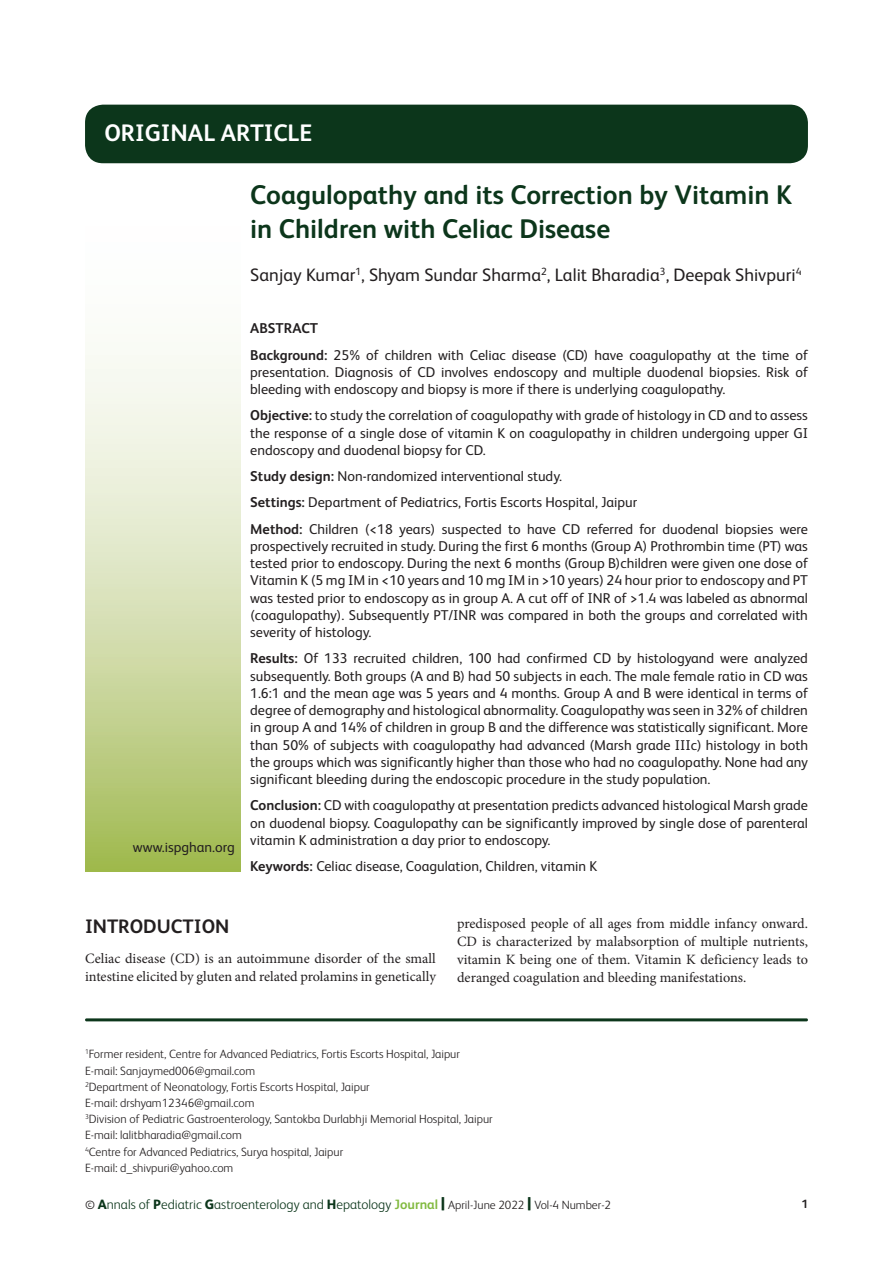
<style>
.page{position:relative;width:893px;height:1263px;background:#fff}
.page>*{position:absolute;margin:0;border:0;box-sizing:border-box;transform-origin:0 0}
.t1{font:700 27px/33.8px "FS Albert Pro";color:#0c361b}
.t2{font:700 23.85px "FS Albert Pro";color:#fff}
.t3{font:700 19.5px "FS Albert Pro";color:#231f20}
.t4{font:18px "FS Albert Pro";color:#231f20}
.t5{font:14.25px/17.2px "FS Albert Pro";color:#231f20;text-align:justify}
.t6{font:14.25px/18px "Minion Pro";color:#231f20}
.t7{font:300 13.5px "FS Albert Pro";color:#0c361b}
.t8{font:300 12px/16.2px "FS Albert Pro";color:#231f20}
.t9{font:700 12px "FS Albert Pro";color:#231f20}
.s1{font-weight:700}
.s2{font-weight:400;font-size:12px;color:#231f20}
.s3{font-weight:800}
.s4{font-weight:700;color:#82ba40}
.s5{font-weight:800;font-size:18px}
.s6{font-size:12px;color:#231f20}
</style>
<div class="page">
<div style="left:85px;top:105px;width:723px;height:58px;background:#0c361b;border-radius:18px"></div>
<svg style="left:85px;top:355px;width:155px;height:516px;background:#d3deaf"></svg>
<hr style="left:85px;top:1018px;width:723px;height:3px;background:#0c361b;border-radius:2px">
<h2 class="t2" style="left:104px;top:116px;width:209px">ORIGINAL ARTICLE</h2>
<p class="t5" style="left:133px;top:838px;width:103px">www.ispghan.org</p>
<h1 class="t1" style="left:250px;top:177px;width:544px">Coagulopathy and its Correction by Vitamin K in Children with Celiac Disease</h1>
<p class="t4" style="left:250px;top:262px;width:553px">Sanjay Kumar<sup>1</sup>, Shyam Sundar Sharma<sup>2</sup>, Lalit Bharadia<sup>3</sup>, Deepak Shivpuri<sup>4</sup></p>
<p class="t5" style="left:250px;top:314px;width:559px;line-height:26.2px"><span class="s1">ABSTRACT<br>Background:</span> 25% of children with Celiac disease (CD) have coagulopathy at the time of</p>
<p class="t5" style="left:250px;top:362px;width:559px">presentation. Diagnosis of CD involves endoscopy and multiple duodenal biopsies. Risk of bleeding with endoscopy and biopsy is more if there is underlying coagulopathy.</p>
<p class="t5" style="left:250px;top:406px;width:559px"><span class="s1">Objective:</span> to study the correlation of coagulopathy with grade of histology in CD and to assess the response of a single dose of vitamin K on coagulopathy in children undergoing upper GI endoscopy and duodenal biopsy for CD.</p>
<p class="t5" style="left:250px;top:462px;width:559px;line-height:26.2px;text-align:left"><span class="s1">Study design:</span> Non-randomized interventional study.<br><span class="s1">Settings:</span> Department of Pediatrics, Fortis Escorts Hospital, Jaipur<br><span class="s1">Method:</span> Children (&lt;18 years) suspected to have CD referred for duodenal biopsies were</p>
<p class="t5" style="left:250px;top:536px;width:559px">prospectively recruited in study. During the first 6 months (Group A) Prothrombin time (PT) was tested prior to endoscopy. During the next 6 months (Group B)children were given one dose of Vitamin K (5 mg IM in &lt;10 years and 10 mg IM in &gt;10 years) 24 hour prior to endoscopy and PT was tested prior to endoscopy as in group A. A cut off of INR of &gt;1.4 was labeled as abnormal (coagulopathy). Subsequently PT/INR was compared in both the groups and correlated with severity of histology.</p>
<p class="t5" style="left:250px;top:649px;width:559px"><span class="s1">Results:</span> Of 133 recruited children, 100 had confirmed CD by histologyand were analyzed subsequently. Both groups (A and B) had 50 subjects in each. The male female ratio in CD was 1.6:1 and the mean age was 5 years and 4 months. Group A and B were identical in terms of degree of demography and histological abnormality. Coagulopathy was seen in 32% of children in group A and 14% of children in group B and the difference was statistically significant. More than 50% of subjects with coagulopathy had advanced (Marsh grade IIIc) histology in both the groups which was significantly higher than those who had no coagulopathy. None had any significant bleeding during the endoscopic procedure in the study population.</p>
<p class="t5" style="left:250px;top:796px;width:559px"><span class="s1">Conclusion:</span> CD with coagulopathy at presentation predicts advanced histological Marsh grade on duodenal biopsy. Coagulopathy can be significantly improved by single dose of parenteral vitamin K administration a day prior to endoscopy.</p>
<p class="t5" style="left:250px;top:856px;width:349px"><span class="s1">Keywords:</span> Celiac disease, Coagulation, Children, vitamin K</p>
<h3 class="t3" style="left:85px;top:912px;width:146px">INTRODUCTION</h3>
<p class="t6" style="left:85px;top:950px;width:352px">Celiac disease (CD) is an autoimmune disorder of the small intestine elicited by gluten and related prolamins in genetically</p>
<p class="t6" style="left:457px;top:914px;width:352px;text-align:justify">predisposed people of all ages from middle infancy onward.<br>CD is characterized by malabsorption of multiple nutrients, vitamin K being one of them. Vitamin K deficiency leads to deranged coagulation and bleeding manifestations.</p>
<p class="t8" style="left:85px;top:1045px;width:409px"><sup>1</sup>Former resident, Centre for Advanced Pediatrics, Fortis Escorts Hospital, Jaipur E-mail: Sanjaymed006@gmail.com<br><sup>2</sup>Department of Neonatology, Fortis Escorts Hospital, Jaipur<br>E-mail: drshyam12346@gmail.com<br><sup>3</sup>Division of Pediatric Gastroenterology, Santokba Durlabhji Memorial Hospital, Jaipur E-mail: lalitbharadia@gmail.com<br><sup>4</sup>Centre for Advanced Pediatrics, Surya hospital, Jaipur<br>E-mail: d_shivpuri@yahoo.com</p>
<p class="t7" style="left:85px;top:1195px;width:527px"><span class="s2">©</span> <span class="s3">A</span>nnals of <span class="s3">P</span>ediatric <span class="s3">G</span>astroenterology and <span class="s3">H</span>epatology <span class="s4">Journal</span> <span class="s5">|</span> <span class="s6">April-June 2022</span> <span class="s5">|</span> <span class="s6">Vol-4 Number-2</span></p>
<p class="t9" style="left:801px;top:1196px;width:8px">1</p>
</div>
